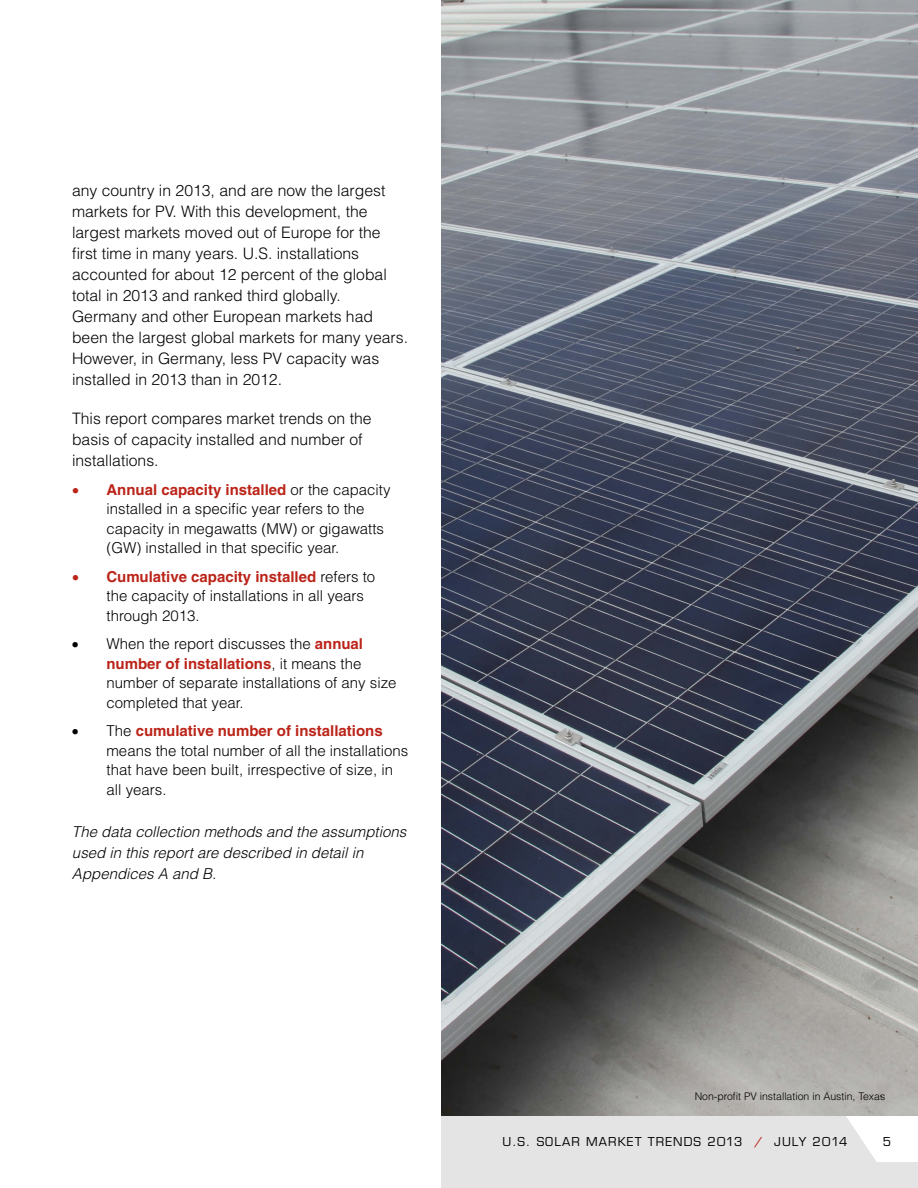
<style>
.page{position:relative;width:918px;height:1188px;background:#fff}
.page>*{position:absolute;margin:0;border:0;box-sizing:border-box;transform-origin:0 0}
.A_bt_1{font:300 15.75px/21px "Helvetica";color:#000}
.t1{font:300 15px/19.5px "Helvetica";color:#000}
.A_bt_1-2{font:italic 300 15px/21px "Helvetica";color:#000}
.t2{font:12px "Eurostile";letter-spacing:.09em;color:#000}
.a_photo_caption{font:300 10.5px "Helvetica";color:#000}
.s1{color:#bb2419}
.s2{font-weight:700;color:#bb2419}
</style>
<div class="page">
<div style="left:441px;top:1116px;width:477px;height:72px;background:#e4e4e4"></div>
<svg style="left:846px;top:1116px;width:72px;height:46px"></svg>
<img style="left:441px;top:0;width:477px;height:1116px">
<p class="A_bt_1" style="left:72px;top:180px;width:338px">any country in 2013, and are now the largest markets for PV. With this development, the largest markets moved out of Europe for the first time in many years. U.S. installations accounted for about 12 percent of the global total in 2013 and ranked third globally.<br>Germany and other European markets had been the largest global markets for many years.<br>However, in Germany, less PV capacity was installed in 2013 than in 2012.</p>
<p class="A_bt_1" style="left:72px;top:408px;width:301px">This report compares market trends on the basis of capacity installed and number of installations.</p>
<p class="t1" style="left:106px;top:479px;width:286px;text-indent:-34px"><span class="s1">•</span> <span class="s2">Annual capacity installed</span> or the capacity installed in a specific year refers to the capacity in megawatts (MW) or gigawatts (GW) installed in that specific year.</p>
<p class="t1" style="left:106px;top:566px;width:270px;text-indent:-34px"><span class="s1">•</span> <span class="s2">Cumulative capacity installed</span> refers to the capacity of installations in all years through 2013.</p>
<p class="t1" style="left:106px;top:634px;width:292px;text-indent:-34px">• When the report discusses the <span class="s2">annual number of installations</span>, it means the number of separate installations of any size completed that year.</p>
<p class="t1" style="left:106px;top:721px;width:303px;text-indent:-34px">• The <span class="s2">cumulative number of installations </span>means the total number of all the installations that have been built, irrespective of size, in all years.</p>
<p class="A_bt_1-2" style="left:72px;top:821px;width:336px">The data collection methods and the assumptions used in this report are described in detail in<br>Appendices A and B.</p>
<p class="a_photo_caption" style="left:695px;top:1090px;width:192px">Non-profit PV installation in Austin, Texas</p>
<p class="t2" style="left:502px;top:1135px;width:346px">U.S. SOLAR MARKET TRENDS 2013 <span class="s1">/</span> JULY 2014</p>
<p class="t2" style="left:883px;top:1135px;width:10px">5</p>
</div>
